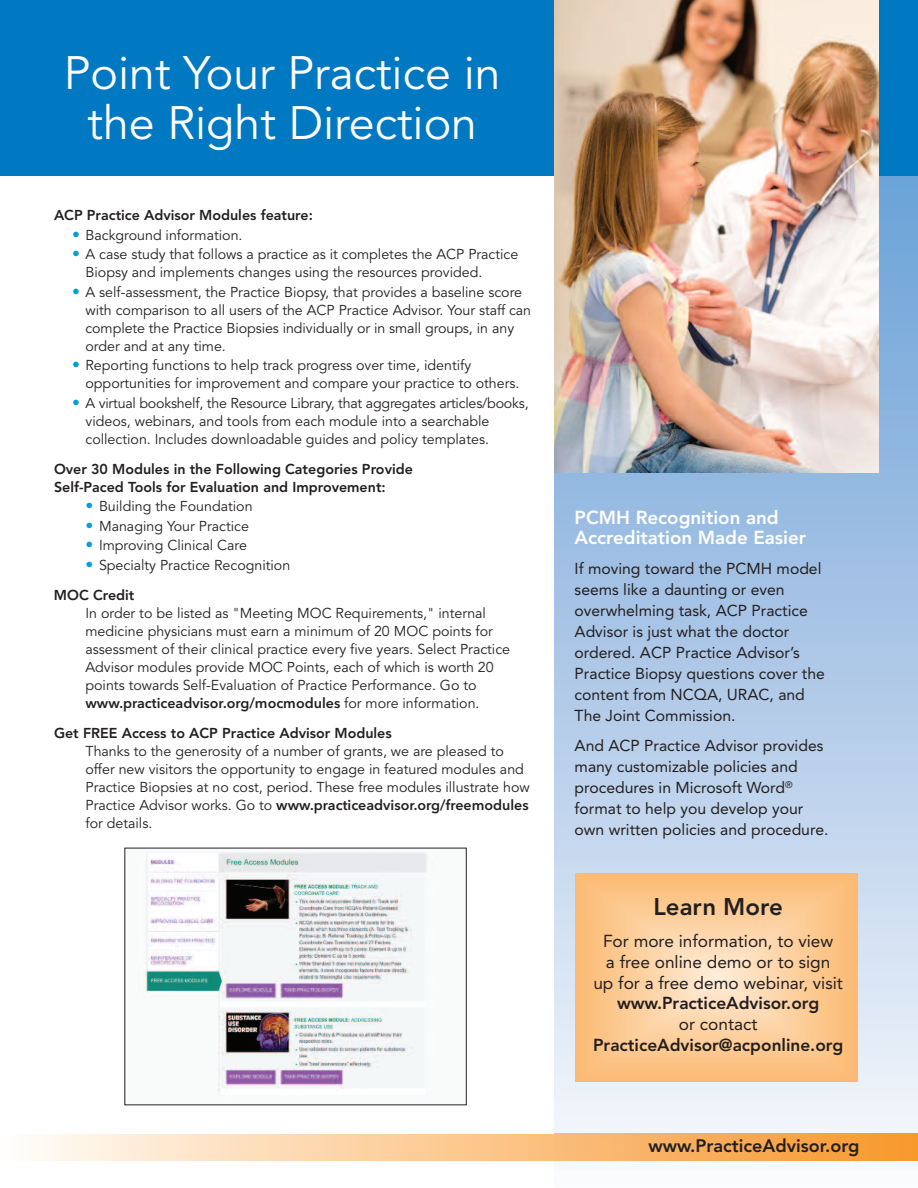
<style>
.page{position:relative;width:918px;height:1188px;background:#fff}
.page>*{position:absolute;margin:0;border:0;box-sizing:border-box;transform-origin:0 0}
.t1{font:46.5px/49.5px "Avenir";color:#fff;text-align:center}
.t2{font:800 24px "Avenir";color:#231f20}
.t3{font:800 18.75px/20.2px "Avenir";color:#fff}
.t4{font:800 18px "Avenir";color:#231f20}
.t5{font:17.25px/20.7px "Avenir";color:#231f20;text-align:center}
.t6{font:800 17.25px "Avenir";color:#231f20}
.t7{font:15.75px/21px "Avenir";color:#231f20}
.t8{font:14.25px/18px "Avenir";color:#231f20}
.t9{font:800 14.25px/18px "Avenir";color:#231f20}
.t10{font:600 14.25px "Avenir Next LT Pro";color:#231f20}
.s1{font-size:15.75px;color:#069ddc}
.s2{font-weight:800}
.s3{font-family:"Avenir";font-weight:400}
</style>
<div class="page">
<svg style="left:555px;top:176px;width:363px;height:958px;background:#b7cee9"></svg>
<img style="left:142px;top:852px;width:286px;height:244px">
<div style="left:0;top:0;width:918px;height:176px;background:#0079c2"></div>
<img style="left:555px;top:0;width:323px;height:472px">
<svg style="left:575px;top:873px;width:283px;height:209px;background:#fcca93"></svg>
<img style="left:35px;top:1134px;width:883px;height:27px">
<h1 class="t1" style="left:64px;top:52px;width:438px">Point Your Practice in the Right Direction</h1>
<p class="t9" style="left:54px;top:207px;width:260px">ACP Practice Advisor Modules feature:</p>
<p class="t8" style="left:72px;top:227px;width:172px"><span class="s1">•</span> Background information.</p>
<p class="t8" style="left:86px;top:246px;width:434px;text-indent:-14px"><span class="s1">•</span> A case study that follows a practice as it completes the ACP Practice<br>Biopsy and implements changes using the resources provided.</p>
<p class="t8" style="left:85px;top:284px;width:447px;text-indent:-13px"><span class="s1">•</span> A self-assessment, the Practice Biopsy, that provides a baseline score with comparison to all users of the ACP Practice Advisor. Your staff can complete the Practice Biopsies individually or in small groups, in any order and at any time.</p>
<p class="t8" style="left:86px;top:357px;width:436px;text-indent:-14px"><span class="s1">•</span> Reporting functions to help track progress over time, identify opportunities for improvement and compare your practice to others.</p>
<p class="t8" style="left:85px;top:395px;width:445px;text-indent:-13px"><span class="s1">•</span> A virtual bookshelf, the Resource Library, that aggregates articles/books, videos, webinars, and tools from each module into a searchable collection. Includes downloadable guides and policy templates.</p>
<p class="t9" style="left:54px;top:461px;width:360px">Over 30 Modules in the Following Categories Provide<br>Self-Paced Tools for Evaluation and Improvement:</p>
<p class="t8" style="left:86px;top:498px;width:169px"><span class="s1">•</span> Building the Foundation</p>
<p class="t8" style="left:86px;top:518px;width:165px"><span class="s1">•</span> Managing Your Practice</p>
<p class="t8" style="left:86px;top:537px;width:163px"><span class="s1">•</span> Improving Clinical Care</p>
<p class="t8" style="left:54px;top:551px;width:238px;line-height:30px;text-indent:32px"><span class="s1">•</span> Specialty Practice Recognition<br><span class="s2">MOC Credit</span></p>
<p class="t8" style="left:85px;top:605px;width:426px">In order to be listed as "Meeting MOC Requirements," internal medicine physicians must earn a minimum of 20 MOC points for assessment of their clinical practice every five years. Select Practice Advisor modules provide MOC Points, each of which is worth 20 points towards Self-Evaluation of Practice Performance. Go to</p>
<p class="t10" style="left:86px;top:697px;width:396px">www.practiceadvisor.org/mocmodules <span class="s3">for more information.</span></p>
<p class="t9" style="left:54px;top:725px;width:339px">Get FREE Access to ACP Practice Advisor Modules</p>
<p class="t8" style="left:86px;top:743px;width:446px">Thanks to the generosity of a number of grants, we are pleased to offer new visitors the opportunity to engage in featured modules and<br>Practice Biopsies at no cost, period. These free modules illustrate how</p>
<p class="t10" style="left:86px;top:799px;width:445px"><span class="s3">Practice Advisor works. Go to</span> www.practiceadvisor.org/freemodules</p>
<p class="t8" style="left:86px;top:815px;width:68px">for details.</p>
<h3 class="t3" style="left:575px;top:509px;width:233px">PCMH Recognition and<br>Accreditation Made Easier</h3>
<p class="t7" style="left:575px;top:559px;width:252px">If moving toward the PCMH model seems like a daunting or even overwhelming task, ACP Practice<br>Advisor is just what the doctor ordered. ACP Practice Advisor’s<br>Practice Biopsy questions cover the content from NCQA, URAC, and<br>The Joint Commission.</p>
<p class="t7" style="left:575px;top:736px;width:255px">And ACP Practice Advisor provides many customizable policies and procedures in Microsoft Word<sup>® </sup>format to help you develop your own written policies and procedure.</p>
<h2 class="t2" style="left:654px;top:896px;width:131px">Learn More</h2>
<p class="t5" style="left:593px;top:932px;width:251px">For more information, to view<br>a free online demo or to sign<br>up for a free demo webinar, visit</p>
<p class="t6" style="left:617px;top:996px;width:204px">www.PracticeAdvisor.org</p>
<p class="t5" style="left:679px;top:1015px;width:80px">or contact</p>
<p class="t6" style="left:593px;top:1038px;width:252px">PracticeAdvisor@acponline.org</p>
<p class="t4" style="left:649px;top:1139px;width:212px">www.PracticeAdvisor.org</p>
</div>
